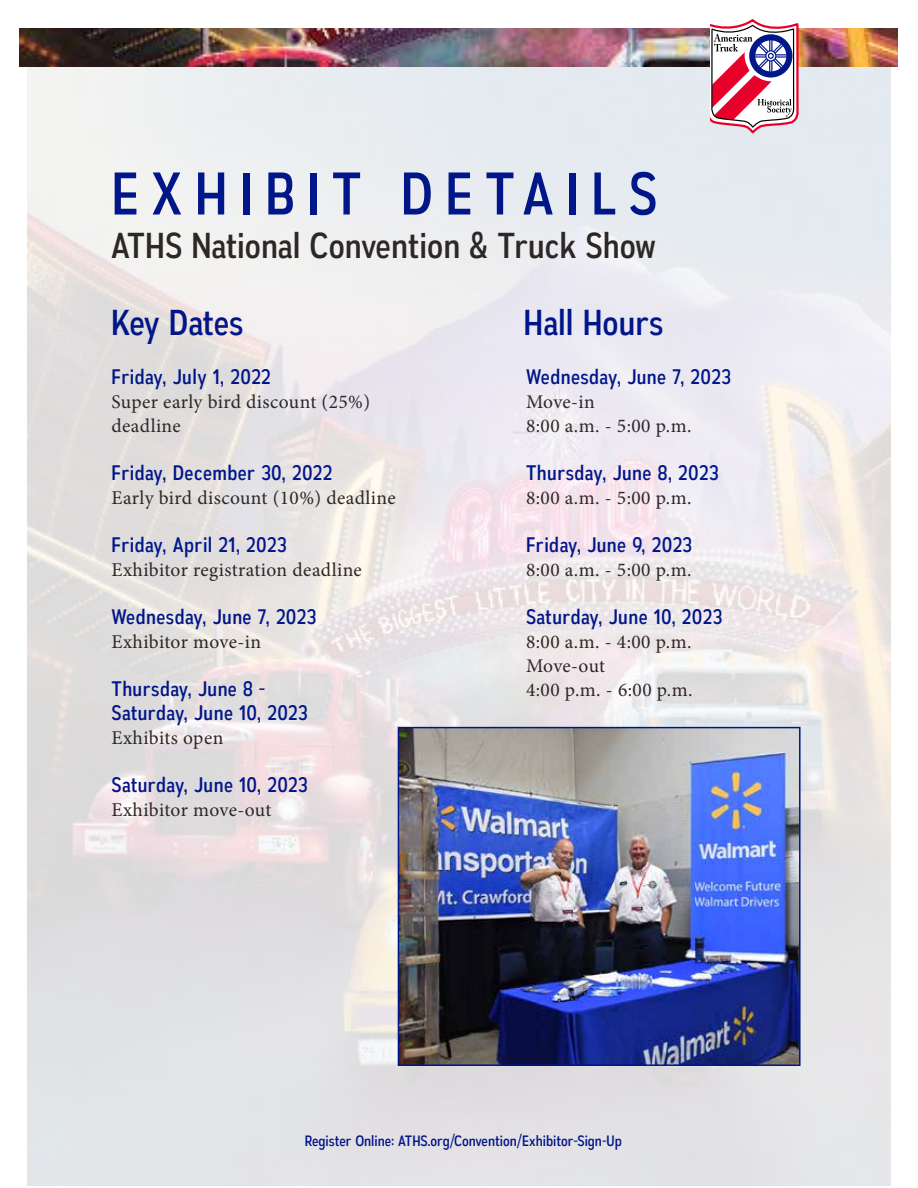
<style>
.page{position:relative;width:918px;height:1188px;background:#fff}
.page>*{position:absolute;margin:0;border:0;box-sizing:border-box;transform-origin:0 0}
.t1{font:60px "Autoradiographic Rg";letter-spacing:.2em;color:#001689}
.t2{font:36px "Autoradiographic Rg";color:#2d2725}
.t3{font:36px "Autoradiographic Rg";color:#001689}
.t4{font:21px/24px "Autoradiographic Rg";letter-spacing:.02em;color:#001689}
.t5{font:19.5px/24px "Minion Pro";letter-spacing:.02em;color:#2d2725}
.t6{font:15px "Autoradiographic Rg";color:#001689}
</style>
<div class="page">
<img style="left:20px;top:28px;width:878px;height:39px">
<svg style="left:710px;top:19px;width:89px;height:115px"></svg>
<img style="left:401px;top:730px;width:397px;height:333px">
<div style="left:398px;top:727px;width:403px;height:339px;border:2px solid #001689"></div>
<h1 class="t1" style="left:111px;top:159px;width:548px">EXHIBIT DETAILS</h1>
<h2 class="t2" style="left:111px;top:224px;width:546px">ATHS National Convention &amp; Truck Show</h2>
<h2 class="t3" style="left:111px;top:302px;width:134px">Key Dates</h2>
<p class="t4" style="left:111px;top:365px;width:161px">Friday, July 1, 2022</p>
<p class="t5" style="left:111px;top:390px;width:260px">Super early bird discount (25%) deadline</p>
<p class="t4" style="left:111px;top:461px;width:222px">Friday, December 30, 2022</p>
<p class="t5" style="left:111px;top:486px;width:286px">Early bird discount (10%) deadline</p>
<p class="t4" style="left:111px;top:533px;width:177px">Friday, April 21, 2023</p>
<p class="t5" style="left:111px;top:558px;width:252px">Exhibitor registration deadline</p>
<p class="t4" style="left:111px;top:605px;width:206px">Wednesday, June 7, 2023</p>
<p class="t5" style="left:111px;top:630px;width:151px">Exhibitor move-in</p>
<p class="t4" style="left:111px;top:677px;width:198px">Thursday, June 8 -<br>Saturday, June 10, 2023</p>
<p class="t5" style="left:111px;top:726px;width:113px">Exhibits open</p>
<p class="t4" style="left:111px;top:773px;width:198px">Saturday, June 10, 2023</p>
<p class="t5" style="left:111px;top:798px;width:161px">Exhibitor move-out</p>
<h2 class="t3" style="left:524px;top:302px;width:141px">Hall Hours</h2>
<p class="t4" style="left:526px;top:365px;width:206px">Wednesday, June 7, 2023</p>
<p class="t5" style="left:526px;top:390px;width:167px">Move-in<br>8:00 a.m. - 5:00 p.m.</p>
<p class="t4" style="left:526px;top:461px;width:194px">Thursday, June 8, 2023</p>
<p class="t5" style="left:526px;top:486px;width:167px">8:00 a.m. - 5:00 p.m.</p>
<p class="t4" style="left:526px;top:533px;width:168px">Friday, June 9, 2023</p>
<p class="t5" style="left:526px;top:558px;width:167px">8:00 a.m. - 5:00 p.m.</p>
<p class="t4" style="left:526px;top:605px;width:198px">Saturday, June 10, 2023</p>
<p class="t5" style="left:526px;top:630px;width:168px">8:00 a.m. - 4:00 p.m.<br>Move-out<br>4:00 p.m. - 6:00 p.m.</p>
<p class="t6" style="left:305px;top:1132px;width:319px">Register Online: ATHS.org/Convention/Exhibitor-Sign-Up</p>
</div>
